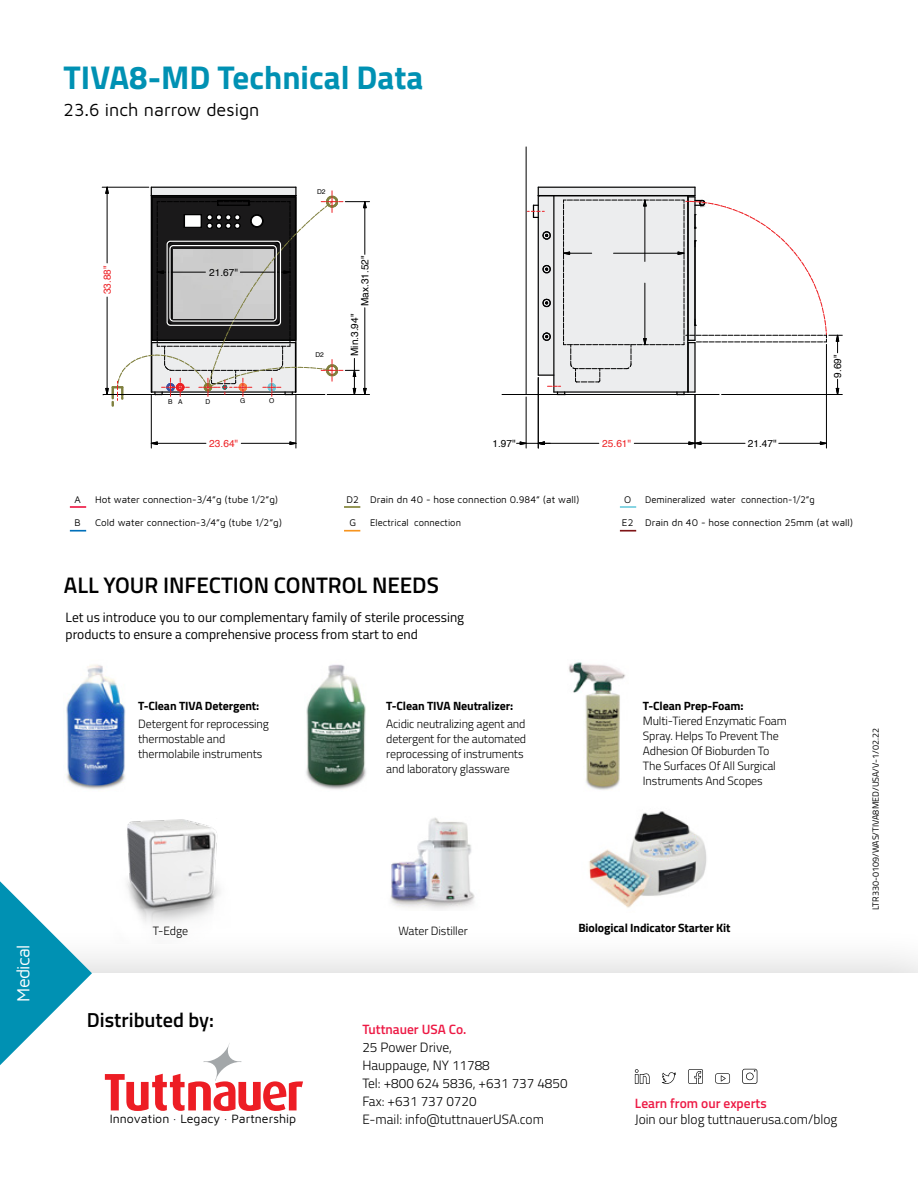
<style>
.page{position:relative;width:918px;height:1188px;background:#fff}
.page>*{position:absolute;margin:0;border:0;box-sizing:border-box;transform-origin:0 0}
.t1{font:700 33px "Titillium";color:#0091b3}
.t2{font:600 22.5px "Titillium";color:#000}
.t3{font:600 20.25px "Titillium";color:#000}
.t4{font:18px "Maven Pro";color:#000}
.t5{font:18px "Maven Pro";letter-spacing:-.04em;color:#fff}
.t6{font:300 13.5px/18px "Titillium";color:#000}
.t7{font:13.5px/16.5px "Titillium";color:#000}
.t8{font:600 13.5px "Titillium";color:#ed1944}
.t9{font:12.3px "Maven Pro";color:#000}
.t10{font:300 12px/15px "Titillium";letter-spacing:-.01em;color:#000}
.t11{font:700 12px "Titillium";letter-spacing:-.01em;color:#000}
.t12{font:10.05px "Helvetica";color:#000}
.t13{font:10.05px "Helvetica";color:#ed2024}
.t14{font:9.9px "Maven Pro";color:#000}
.t15{font:9.9px "Maven Pro";color:#000;scale:.95 1}
.t16{font:9px "Titillium";color:#000}
.t17{font:6.6px "Helvetica";color:#000}
</style>
<div class="page">
<div style="left:0;top:926px;width:918px;height:262px;background:#000;opacity:.2"></div>
<div style="left:0;top:973px;width:918px;height:215px;background:#fff"></div>
<svg style="left:152px;top:442px;width:6px;height:3px"></svg>
<svg style="left:290px;top:442px;width:6px;height:3px"></svg>
<hr style="left:157px;top:443px;width:49px;height:1px;background:#000">
<hr style="left:241px;top:443px;width:49px;height:1px;background:#000">
<hr style="left:296px;top:395px;width:1px;height:53px;background:#000">
<hr style="left:151px;top:395px;width:1px;height:53px;background:#000">
<hr style="left:102px;top:187px;width:47px;height:1px;background:#000">
<svg style="left:103px;top:186px;width:267px;height:220px"></svg>
<div style="left:206px;top:223px;width:7px;height:6px;border:1px solid #000;border-radius:50%"></div>
<div style="left:167px;top:241px;width:114px;height:85px;border:1px solid #fff;border-radius:3px"></div>
<div style="left:169px;top:245px;width:108px;height:77px;border:1px solid #fff;border-radius:3px"></div>
<hr style="left:526px;top:147px;width:1px;height:248px;background:#000">
<hr style="left:502px;top:394px;width:217px;height:1px;background:#000">
<svg style="left:527px;top:187px;width:315px;height:208px"></svg>
<hr style="left:722px;top:394px;width:120px;height:1px;background:#000">
<svg style="left:820px;top:442px;width:6px;height:3px"></svg>
<hr style="left:779px;top:443px;width:41px;height:1px;background:#000">
<hr style="left:701px;top:443px;width:44px;height:1px;background:#000">
<hr style="left:826px;top:344px;width:1px;height:104px;background:#000">
<svg style="left:689px;top:442px;width:13px;height:3px"></svg>
<hr style="left:634px;top:443px;width:55px;height:1px;background:#000">
<hr style="left:544px;top:443px;width:55px;height:1px;background:#000">
<hr style="left:695px;top:395px;width:1px;height:53px;background:#000">
<svg style="left:517px;top:442px;width:33px;height:3px"></svg>
<hr style="left:526px;top:397px;width:1px;height:51px;background:#000">
<hr style="left:538px;top:378px;width:1px;height:70px;background:#000">
<img style="left:111px;top:819px;width:119px;height:124px">
<img style="left:390px;top:817px;width:85px;height:93px">
<svg style="left:0;top:881px;width:92px;height:184px"></svg>
<svg style="left:70px;top:506px;width:17px;height:26px"></svg>
<svg style="left:344px;top:506px;width:17px;height:26px"></svg>
<svg style="left:620px;top:506px;width:17px;height:26px"></svg>
<svg style="left:105px;top:1043px;width:198px;height:68px"></svg>
<svg style="left:742px;top:1069px;width:15px;height:15px"></svg>
<svg style="left:715px;top:1073px;width:15px;height:11px"></svg>
<svg style="left:688px;top:1069px;width:15px;height:15px"></svg>
<svg style="left:662px;top:1072px;width:14px;height:12px"></svg>
<svg style="left:635px;top:1069px;width:15px;height:15px"></svg>
<img style="left:568px;top:662px;width:58px;height:128px">
<img style="left:66px;top:664px;width:60px;height:126px">
<img style="left:306px;top:664px;width:60px;height:126px">
<img style="left:589px;top:811px;width:118px;height:97px">
<h3 class="t5" style="left:11px;top:1002px;width:59px;rotate:-90deg">Medical</h3>
<h1 class="t1" style="left:64px;top:52px;width:361px">TIVA8-MD Technical Data</h1>
<h3 class="t4" style="left:64px;top:97px;width:197px">23.6 inch narrow design</h3>
<p class="t17" style="left:317px;top:186px;width:10px">D2</p>
<p class="t13" style="left:99px;top:294px;width:30px;rotate:-90deg">33.88"</p>
<p class="t12" style="left:209px;top:264px;width:30px">21.67"</p>
<p class="t17" style="left:168px;top:396px;width:16px">B A</p>
<p class="t17" style="left:206px;top:396px;width:6px">D</p>
<p class="t17" style="left:240px;top:395px;width:7px">G</p>
<p class="t17" style="left:269px;top:395px;width:7px">O</p>
<p class="t17" style="left:240px;top:397px;width:15px">B A</p>
<p class="t13" style="left:209px;top:435px;width:30px">23.64"</p>
<p class="t14" style="left:75px;top:493px;width:8px">A</p>
<p class="t14" style="left:95px;top:493px;width:185px">Hot water connection-3/4”g (tube 1/2”g)</p>
<p class="t14" style="left:75px;top:516px;width:8px">B</p>
<p class="t14" style="left:95px;top:516px;width:189px">Cold water connection-3/4”g (tube 1/2”g)</p>
<p class="t17" style="left:315px;top:349px;width:10px">D2</p>
<p class="t12" style="left:356px;top:306px;width:52px;rotate:-90deg">Max.31.52"</p>
<p class="t12" style="left:346px;top:356px;width:44px;rotate:-90deg">Min.3.94"</p>
<p class="t12" style="left:492px;top:435px;width:25px">1.97"</p>
<p class="t14" style="left:347px;top:493px;width:235px">D2 Drain dn 40 - hose connection 0.984” (at wall)</p>
<p class="t14" style="left:349px;top:516px;width:8px">G</p>
<p class="t15" style="left:370px;top:516px;width:97px">Electrical connection</p>
<h2 class="t2" style="left:64px;top:568px;width:377px">ALL YOUR INFECTION CONTROL NEEDS</h2>
<p class="t7" style="left:66px;top:608px;width:400px">Let us introduce you to our complementary family of sterile processing products to ensure a comprehensive process from start to end</p>
<p class="t13" style="left:602px;top:435px;width:30px">25.61"</p>
<p class="t12" style="left:721px;top:435px;width:58px">1.97" 21.47"</p>
<p class="t12" style="left:829px;top:378px;width:25px;rotate:-90deg">9.69"</p>
<p class="t14" style="left:624px;top:493px;width:9px">O</p>
<p class="t15" style="left:645px;top:493px;width:180px">Demineralized water connection-1/2”g</p>
<p class="t14" style="left:622px;top:516px;width:233px">E2 Drain dn 40 - hose connection 25mm (at wall)</p>
<p class="t11" style="left:138px;top:697px;width:123px">T-Clean TIVA Detergent:</p>
<p class="t10" style="left:138px;top:716px;width:132px">Detergent for reprocessing thermostable and thermolabile instruments</p>
<p class="t11" style="left:386px;top:697px;width:128px">T-Clean TIVA Neutralizer:</p>
<p class="t10" style="left:386px;top:716px;width:141px">Acidic neutralizing agent and detergent for the automated reprocessing of instruments and laboratory glassware</p>
<p class="t16" style="left:869px;top:910px;width:184px;rotate:-90deg">LTR330-0109/WAS/TIVA8MED/USA/V-1/02.22</p>
<p class="t11" style="left:578px;top:919px;width:154px">Biological Indicator Starter Kit</p>
<p class="t11" style="left:643px;top:697px;width:102px">T-Clean Prep-Foam:</p>
<p class="t10" style="left:643px;top:713px;width:145px">Multi-Tiered Enzymatic Foam<br>Spray. Helps To Prevent The<br>Adhesion Of Bioburden To<br>The Surfaces Of All Surgical<br>Instruments And Scopes</p>
<p class="t10" style="left:153px;top:923px;width:37px">T-Edge</p>
<p class="t10" style="left:398px;top:923px;width:71px">Water Distiller</p>
<h3 class="t3" style="left:87px;top:1005px;width:129px">Distributed by:</h3>
<p class="t8" style="left:362px;top:1019px;width:106px">Tuttnauer USA Co.</p>
<p class="t6" style="left:362px;top:1038px;width:207px">25 Power Drive,<br>Hauppauge, NY 11788<br>Tel: +800 624 5836, +631 737 4850<br>Fax: +631 737 0720</p>
<p class="t8" style="left:635px;top:1093px;width:133px">Learn from our experts</p>
<p class="t9" style="left:110px;top:1111px;width:188px">Innovation · Legacy · Partnership</p>
<p class="t6" style="left:362px;top:1110px;width:183px">E-mail: info@tuttnauerUSA.com</p>
<p class="t6" style="left:635px;top:1110px;width:204px">Join our blog tuttnauerusa.com/blog</p>
</div>
